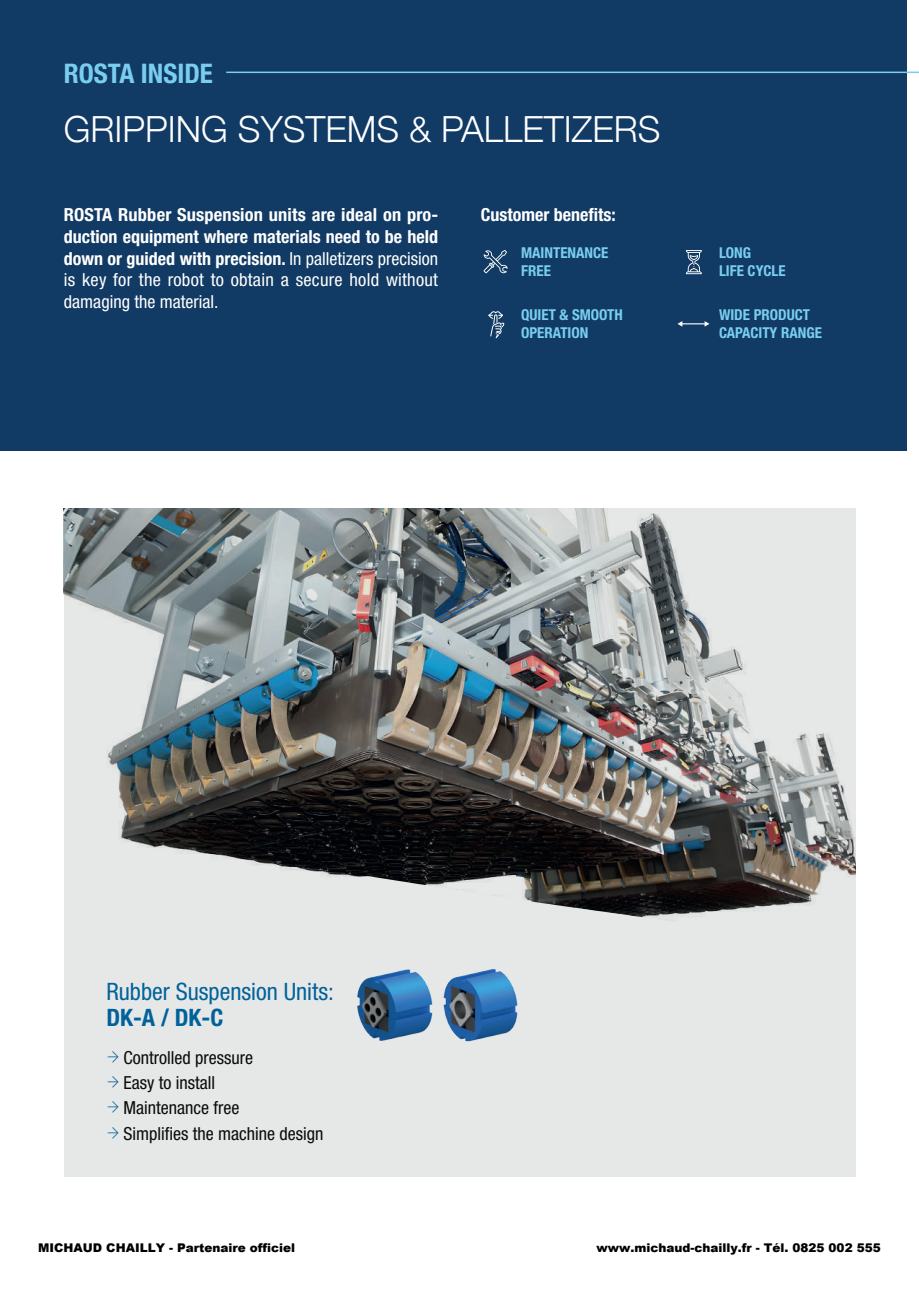
<style>
.page{position:relative;width:919px;height:1289px;background:#fff}
.page>*{position:absolute;margin:0;border:0;box-sizing:border-box;transform-origin:0 0}
.t1{font:300 36px "Helvetica Neue";color:#fff}
.t2{font:700 condensed 27px "Helvetica Neue LT Pro";color:#79cef0}
.t3{font:condensed 24px "Helvetica Neue LT Pro";color:#01629b}
.t4{font:700 condensed 24px "Helvetica Neue LT Pro";color:#01629b}
.t5{font:700 condensed 18px/21.6px "Helvetica Neue LT Pro";color:#fff;text-align:justify}
.t6{font:condensed 18px/25.2px "Helvetica Neue LT Pro";color:#090b0d}
.t7{font:700 condensed 15px/18px "Helvetica Neue LT Pro";color:#79cef0}
.t8{font:900 12px "Arial";color:#000}
.s1{font-weight:400}
</style>
<div class="page">
<div style="left:0;top:0;width:906px;height:451px;background:#113a64"></div>
<div style="left:64px;top:508px;width:791px;height:668px;background:#e6e8e7"></div>
<img style="left:64px;top:508px;width:791px;height:409px">
<svg style="left:64px;top:876px;width:619px;height:45px"></svg>
<hr style="left:226px;top:72px;width:692px;height:1px;background:#79cef0">
<svg style="left:488px;top:311px;width:17px;height:28px"></svg>
<svg style="left:685px;top:250px;width:16px;height:24px"></svg>
<svg style="left:483px;top:250px;width:24px;height:23px"></svg>
<svg style="left:677px;top:321px;width:32px;height:6px"></svg>
<img style="left:357px;top:969px;width:161px;height:72px">
<h2 class="t2" style="left:64px;top:57px;width:150px">ROSTA INSIDE</h2>
<h1 class="t1" style="left:64px;top:100px;width:598px">GRIPPING SYSTEMS &amp; PALLETIZERS</h1>
<p class="t5" style="left:64px;top:204px;width:376px">ROSTA Rubber Suspension units are ideal on pro&shy;duction equipment where materials need to be held down or guided with precision. <span class="s1">In palletizers precision is key for the robot to obtain a secure hold without damaging the material.</span></p>
<p class="t5" style="left:480px;top:204px;width:136px">Customer benefits:</p>
<p class="t7" style="left:521px;top:244px;width:89px">MAINTENANCE<br>FREE</p>
<p class="t7" style="left:521px;top:306px;width:103px">QUIET &amp; SMOOTH<br>OPERATION</p>
<p class="t7" style="left:719px;top:244px;width:68px">LONG<br>LIFE CYCLE</p>
<p class="t7" style="left:719px;top:306px;width:104px">WIDE PRODUCT<br>CAPACITY RANGE</p>
<h3 class="t3" style="left:106px;top:977px;width:229px">Rubber Suspension Units:</h3>
<h3 class="t4" style="left:106px;top:1002px;width:118px">DK-A / DK-C</h3>
<p class="t6" style="left:123px;top:1044px;width:201px">Controlled pressure<br>Easy to install<br>Maintenance free<br>Simplifies the machine design</p>
<p class="t8" style="left:38px;top:1239px;width:258px">MICHAUD CHAILLY - Partenaire officiel</p>
<p class="t8" style="left:596px;top:1239px;width:286px">www.michaud-chailly.fr - Tél. 0825 002 555</p>
</div>
